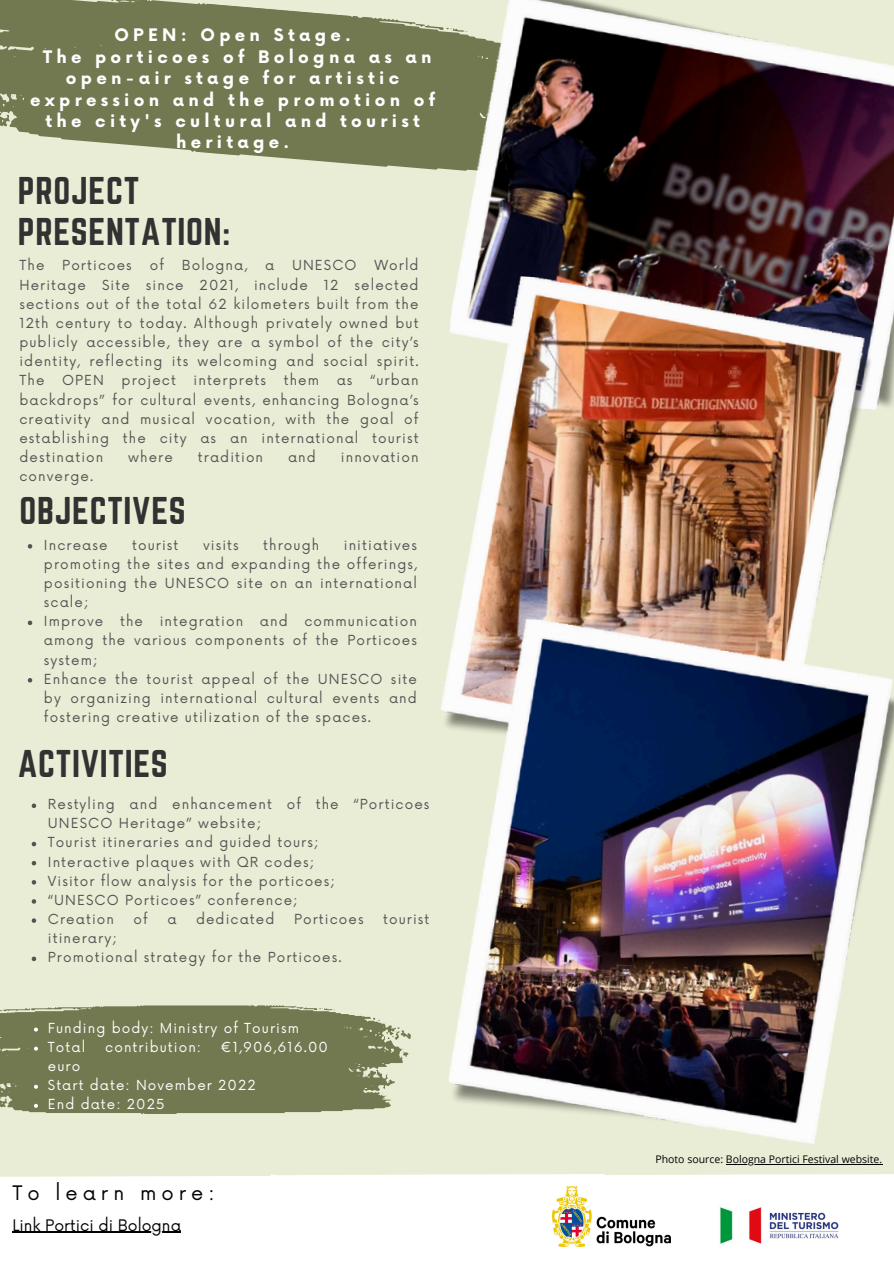
<style>
.page{position:relative;width:894px;height:1264px;background:#fff}
.page>*{position:absolute;margin:0;border:0;box-sizing:border-box;transform-origin:0 0}
.t1{font:33.75px/41.2px "Norwester";letter-spacing:.02em;color:#323232}
.t2{font:19.5px "Now";letter-spacing:.255em;color:#000}
.t3{font:700 16.8px/21.3px "Now";letter-spacing:.255em;color:#fff;text-align:center}
.t4{font:15.6px "Now";color:#000}
.t5{font:13.5px/19.2px "Now";letter-spacing:.08em;color:#545454;text-align:justify}
.t6{font:13.5px "Now";letter-spacing:.08em;color:#fff}
.t7{font:10.5px "Open Sans";color:#000}
</style>
<div class="page">
<div style="left:0;top:0;width:893px;height:1263px;background:#e9edd5"></div>
<svg style="left:32px;top:803px;width:4px;height:5px"></svg>
<svg style="left:32px;top:841px;width:4px;height:5px"></svg>
<svg style="left:32px;top:861px;width:4px;height:4px"></svg>
<svg style="left:32px;top:880px;width:4px;height:4px"></svg>
<svg style="left:32px;top:899px;width:4px;height:4px"></svg>
<svg style="left:32px;top:918px;width:4px;height:4px"></svg>
<svg style="left:32px;top:956px;width:4px;height:5px"></svg>
<svg style="left:0;top:0;width:446px;height:170px;fill:#727951"></svg>
<svg style="left:415px;top:24px;width:31px;height:8px"></svg>
<img style="left:446px;top:0;width:447px;height:407px">
<img style="left:441px;top:273px;width:436px;height:452px">
<img style="left:446px;top:617px;width:447px;height:527px">
<div style="left:0;top:1174px;width:893px;height:89px;background:#fff"></div>
<img style="left:665px;top:1181px;width:228px;height:82px">
<img style="left:552px;top:1186px;width:118px;height:60px">
<svg style="left:0;top:1005px;width:411px;height:109px;background:#7f855f"></svg>
<svg style="left:28px;top:544px;width:4px;height:4px"></svg>
<svg style="left:28px;top:620px;width:4px;height:5px"></svg>
<svg style="left:28px;top:678px;width:4px;height:4px"></svg>
<hr style="left:12px;top:1231px;width:169px;height:1px;background:#000">
<hr style="left:725px;top:1163px;width:157px;height:1px;background:#000">
<p class="t3" style="left:30px;top:26px;width:406px">OPEN: Open Stage.<br>The porticoes of Bologna as an open-air stage for artistic expression and the promotion of the city's cultural and tourist heritage.</p>
<p class="t1" style="left:18px;top:170px;width:214px">PROJECT<br>PRESENTATION:</p>
<p class="t5" style="left:19px;top:256px;width:27px">The</p>
<p class="t5" style="left:62px;top:256px;width:71px">Porticoes</p>
<p class="t5" style="left:150px;top:256px;width:16px">of</p>
<p class="t5" style="left:182px;top:256px;width:67px">Bologna,</p>
<p class="t5" style="left:265px;top:256px;width:11px">a</p>
<p class="t5" style="left:292px;top:256px;width:66px">UNESCO</p>
<p class="t5" style="left:19px;top:256px;width:400px;text-indent:355px">World Heritage Site since 2021, include 12 selected sections out of the total 62 kilometers built from the 12th century to today. Although privately owned but publicly accessible, they are a symbol of the city’s identity, reflecting its welcoming and social spirit.<br>The</p>
<p class="t5" style="left:19px;top:371px;width:400px;text-indent:350px">“urban backdrops” for cultural events, enhancing Bologna’s creativity and musical vocation, with the goal of establishing the city as an international tourist destination</p>
<p class="t5" style="left:62px;top:371px;width:43px">OPEN</p>
<p class="t5" style="left:121px;top:371px;width:56px">project</p>
<p class="t5" style="left:193px;top:371px;width:74px">interprets</p>
<p class="t5" style="left:283px;top:371px;width:37px">them</p>
<p class="t5" style="left:336px;top:371px;width:17px">as</p>
<p class="t5" style="left:128px;top:448px;width:46px">where</p>
<p class="t5" style="left:198px;top:448px;width:67px">tradition</p>
<p class="t5" style="left:288px;top:448px;width:29px">and</p>
<p class="t5" style="left:341px;top:448px;width:79px">innovation</p>
<p class="t5" style="left:19px;top:467px;width:75px">converge.</p>
<h2 class="t1" style="left:19px;top:489px;width:168px">OBJECTIVES</h2>
<p class="t5" style="left:44px;top:536px;width:65px">Increase</p>
<p class="t5" style="left:132px;top:536px;width:48px">tourist</p>
<p class="t5" style="left:203px;top:536px;width:37px">visits</p>
<p class="t5" style="left:263px;top:536px;width:58px">through</p>
<p class="t5" style="left:44px;top:536px;width:374px;text-indent:300px">initiatives promoting the sites and expanding the offerings, positioning the UNESCO site on an international scale;</p>
<p class="t5" style="left:44px;top:612px;width:374px">Improve the integration and communication among the various components of the Porticoes system;</p>
<p class="t5" style="left:44px;top:670px;width:374px">Enhance the tourist appeal of the UNESCO site by organizing international cultural events and fostering creative utilization of the spaces.</p>
<p class="t1" style="left:18px;top:743px;width:151px">ACTIVITIES</p>
<p class="t5" style="left:48px;top:795px;width:383px">Restyling and enhancement of the “Porticoes<br>UNESCO Heritage” website;</p>
<h4 class="t5" style="left:48px;top:833px;width:272px">Tourist itineraries and guided tours;</h4>
<p class="t5" style="left:48px;top:852px;width:268px">Interactive plaques with QR codes;</p>
<p class="t5" style="left:48px;top:871px;width:288px">Visitor flow analysis for the porticoes;</p>
<h2 class="t5" style="left:48px;top:891px;width:251px">“UNESCO Porticoes” conference;</h2>
<h6 class="t5" style="left:48px;top:910px;width:68px">Creation</h6>
<h6 class="t5" style="left:133px;top:910px;width:16px">of</h6>
<h6 class="t5" style="left:167px;top:910px;width:11px">a</h6>
<h6 class="t5" style="left:196px;top:910px;width:80px">dedicated</h6>
<h6 class="t5" style="left:294px;top:910px;width:71px">Porticoes</h6>
<h6 class="t5" style="left:383px;top:910px;width:48px">tourist</h6>
<h6 class="t5" style="left:48px;top:929px;width:70px">itinerary;</h6>
<p class="t5" style="left:48px;top:948px;width:295px">Promotional strategy for the Porticoes.</p>
<p class="t6" style="left:48px;top:1020px;width:253px">Funding body: Ministry of Tourism</p>
<p class="t6" style="left:48px;top:1039px;width:39px">Total</p>
<p class="t6" style="left:105px;top:1039px;width:97px">contribution:</p>
<p class="t6" style="left:221px;top:1039px;width:108px">€1,906,616.00</p>
<p class="t6" style="left:48px;top:1058px;width:34px">euro</p>
<p class="t6" style="left:48px;top:1077px;width:209px">Start date: November 2022</p>
<p class="t6" style="left:48px;top:1096px;width:118px">End date: 2025</p>
<p class="t2" style="left:12px;top:1182px;width:203px">To learn more:</p>
<p class="t4" style="left:12px;top:1216px;width:170px">Link Portici di Bologna</p>
<p class="t7" style="left:655px;top:1151px;width:228px">Photo source: Bologna Portici Festival website.</p>
</div>
